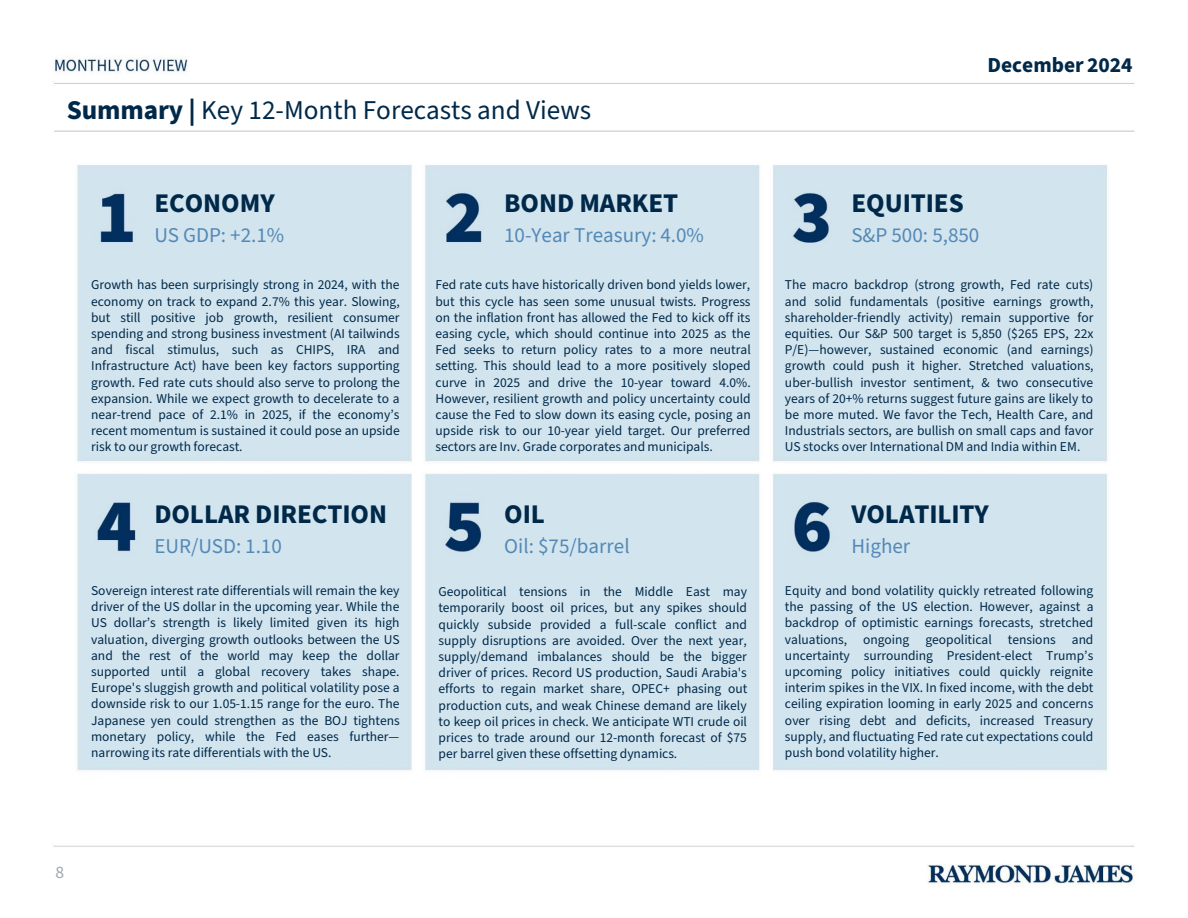
<style>
.page{position:relative;width:1188px;height:918px;background:#fff}
.page>*{position:absolute;margin:0;border:0;box-sizing:border-box;transform-origin:0 0}
.t1{font:27.15px "Source Sans Pro";color:#002949}
.t2{font:700 27px "Source Sans Pro";letter-spacing:-.005em;color:#002949}
.t3{font:700 21.45px "Source Sans Pro";letter-spacing:-.005em;color:#002949}
.t4{font:21px "Source Sans Pro";color:#5489b6}
.t5{font:17.4px "Source Sans Pro";color:#9ea7b0}
.t6{font:13.5px/16.2px "Source Sans Pro";color:#002949;text-align:justify}
.s1{font-weight:700}
</style>
<div class="page">
<img style="left:54px;top:55px;width:1081px;height:832px">
<hr style="left:54px;top:131px;width:1080px;height:1px;background:#c4c4c4">
<h3 class="t3" style="left:987px;top:51px;width:147px">December 2024</h3>
<p class="t1" style="left:67px;top:92px;width:526px"><span class="s1">Summary |</span> Key 12-Month Forecasts and Views</p>
<p class="t2" style="left:154px;top:185px;width:122px">ECONOMY</p>
<p class="t2" style="left:504px;top:185px;width:176px">BOND MARKET</p>
<p class="t2" style="left:851px;top:185px;width:114px">EQUITIES</p>
<p class="t4" style="left:154px;top:221px;width:131px">US GDP: +2.1%</p>
<p class="t4" style="left:504px;top:221px;width:201px">10-Year Treasury: 4.0%</p>
<p class="t4" style="left:851px;top:221px;width:129px">S&amp;P 500: 5,850</p>
<p class="t6" style="left:91px;top:277px;width:310px">Growth has been surprisingly strong in 2024, with the economy on track to expand 2.7% this year. Slowing, but still positive job growth, resilient consumer spending and strong business investment (AI tailwinds and fiscal stimulus, such as CHIPS, IRA and Infrastructure Act) have been key factors supporting growth. Fed rate cuts should also serve to prolong the expansion. While we expect growth to decelerate to a near-trend pace of 2.1% in 2025, if the economy’s recent momentum is sustained it could pose an upside risk to our growth forecast.</p>
<p class="t6" style="left:435px;top:277px;width:317px">Fed rate cuts have historically driven bond yields lower, but this cycle has seen some unusual twists. Progress on the inflation front has allowed the Fed to kick off its easing cycle, which should continue into 2025 as the Fed seeks to return policy rates to a more neutral setting. This should lead to a more positively sloped curve in 2025 and drive the 10-year toward 4.0%.<br>However, resilient growth and policy uncertainty could cause the Fed to slow down its easing cycle, posing an upside risk to our 10-year yield target. Our preferred sectors are Inv. Grade corporates and municipals.</p>
<p class="t6" style="left:785px;top:277px;width:310px">The macro backdrop (strong growth, Fed rate cuts) and solid fundamentals (positive earnings growth, shareholder-friendly activity) remain supportive for equities. Our S&amp;P 500 target is 5,850 ($265 EPS, 22x P/E)—however, sustained economic (and earnings) growth could push it higher. Stretched valuations, uber-bullish investor sentiment, &amp; two consecutive years of 20+% returns suggest future gains are likely to be more muted. We favor the Tech, Health Care, and Industrials sectors, are bullish on small caps and favor US stocks over International DM and India within EM.</p>
<p class="t2" style="left:154px;top:496px;width:234px">DOLLAR DIRECTION</p>
<p class="t2" style="left:504px;top:496px;width:42px">OIL</p>
<p class="t2" style="left:851px;top:496px;width:139px">VOLATILITY</p>
<p class="t4" style="left:154px;top:532px;width:129px">EUR/USD: 1.10</p>
<p class="t4" style="left:504px;top:532px;width:127px">Oil: $75/barrel</p>
<p class="t4" style="left:851px;top:532px;width:60px">Higher</p>
<p class="t6" style="left:91px;top:583px;width:310px">Sovereign interest rate differentials will remain the key driver of the US dollar in the upcoming year. While the US dollar’s strength is likely limited given its high valuation, diverging growth outlooks between the US and the rest of the world may keep the dollar supported until a global recovery takes shape.<br>Europe's sluggish growth and political volatility pose a downside risk to our 1.05-1.15 range for the euro. The Japanese yen could strengthen as the BOJ tightens monetary policy, while the Fed eases further— narrowing its rate differentials with the US.</p>
<p class="t6" style="left:438px;top:584px;width:310px">Geopolitical tensions in the Middle East may temporarily boost oil prices, but any spikes should quickly subside provided a full-scale conflict and supply disruptions are avoided. Over the next year, supply/demand imbalances should be the bigger driver of prices. Record US production, Saudi Arabia's efforts to regain market share, OPEC+ phasing out production cuts, and weak Chinese demand are likely to keep oil prices in check. We anticipate WTI crude oil prices to trade around our 12-month forecast of $75 per barrel given these offsetting dynamics.</p>
<p class="t6" style="left:785px;top:583px;width:310px">Equity and bond volatility quickly retreated following the passing of the US election. However, against a backdrop of optimistic earnings forecasts, stretched valuations, ongoing geopolitical tensions and uncertainty surrounding President-elect Trump’s upcoming policy initiatives could quickly reignite interim spikes in the VIX. In fixed income, with the debt ceiling expiration looming in early 2025 and concerns over rising debt and deficits, increased Treasury supply, and fluctuating Fed rate cut expectations could push bond volatility higher.</p>
<p class="t5" style="left:56px;top:860px;width:10px">8</p>
</div>
